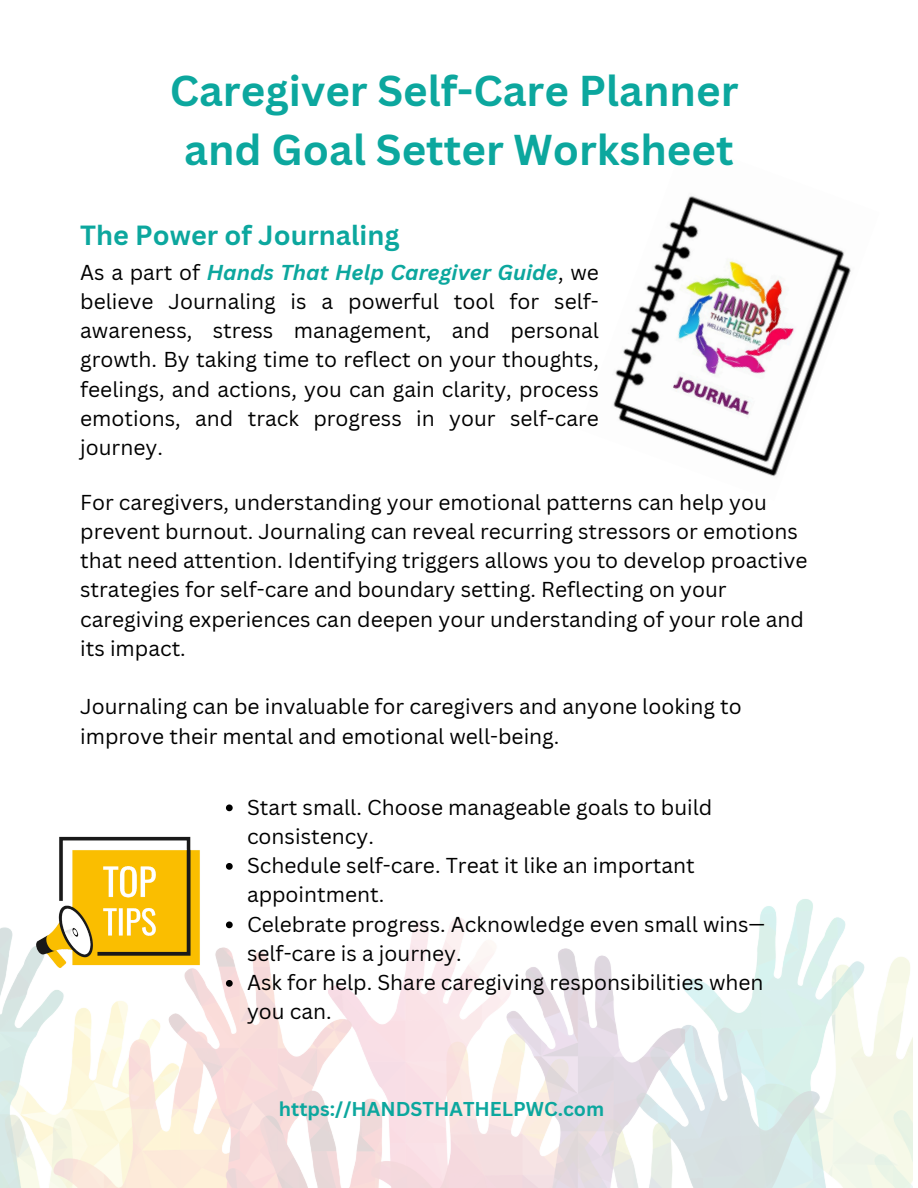
<style>
.page{position:relative;width:918px;height:1188px;background:#fff}
.page>*{position:absolute;margin:0;border:0;box-sizing:border-box;transform-origin:0 0}
.t1{font:700 42px/58.5px "Canva Sans";color:#0ca79e;text-align:center}
.t2{font:700 27px "Canva Sans";color:#0ca79e}
.t3{font:21px/29.2px "Canva Sans";color:#000}
.t4{font:700 19.5px "Canva Sans";color:#0ca79e}
.s1{font-weight:700;font-style:italic;color:#0ca79e}
</style>
<div class="page">
<img style="left:613px;top:195px;width:238px;height:282px">
<img style="left:0;top:866px;width:912px;height:322px">
<img style="left:26px;top:836px;width:185px;height:140px">
<svg style="left:226px;top:804px;width:7px;height:7px"></svg>
<svg style="left:226px;top:863px;width:7px;height:7px"></svg>
<svg style="left:226px;top:921px;width:7px;height:7px"></svg>
<svg style="left:226px;top:980px;width:7px;height:7px"></svg>
<h1 class="t1" style="left:170px;top:61px;width:570px">Caregiver Self-Care Planner and Goal Setter Worksheet</h1>
<h2 class="t2" style="left:80px;top:216px;width:321px">The Power of Journaling</h2>
<p class="t3" style="left:80px;top:257px;width:520px;text-align:justify">As a part of <span class="s1">Hands That Help Caregiver Guide</span>, we believe Journaling is a powerful tool for self&shy;awareness, stress management, and personal growth. By taking time to reflect on your thoughts, feelings, and actions, you can gain clarity, process emotions, and track progress in your self-care journey.</p>
<p class="t3" style="left:80px;top:487px;width:729px">For caregivers, understanding your emotional patterns can help you prevent burnout. Journaling can reveal recurring stressors or emotions that need attention. Identifying triggers allows you to develop proactive strategies for self-care and boundary setting. Reflecting on your caregiving experiences can deepen your understanding of your role and its impact.</p>
<p class="t3" style="left:80px;top:692px;width:663px">Journaling can be invaluable for caregivers and anyone looking to improve their mental and emotional well-being.</p>
<p class="t3" style="left:247px;top:792px;width:467px">Start small. Choose manageable goals to build consistency.</p>
<p class="t3" style="left:247px;top:850px;width:449px">Schedule self-care. Treat it like an important appointment.</p>
<p class="t3" style="left:247px;top:909px;width:520px">Celebrate progress. Acknowledge even small wins— self-care is a journey.</p>
<p class="t3" style="left:247px;top:967px;width:518px">Ask for help. Share caregiving responsibilities when you can.</p>
<p class="t4" style="left:279px;top:1096px;width:327px">https://HANDSTHATHELPWC.com</p>
</div>
